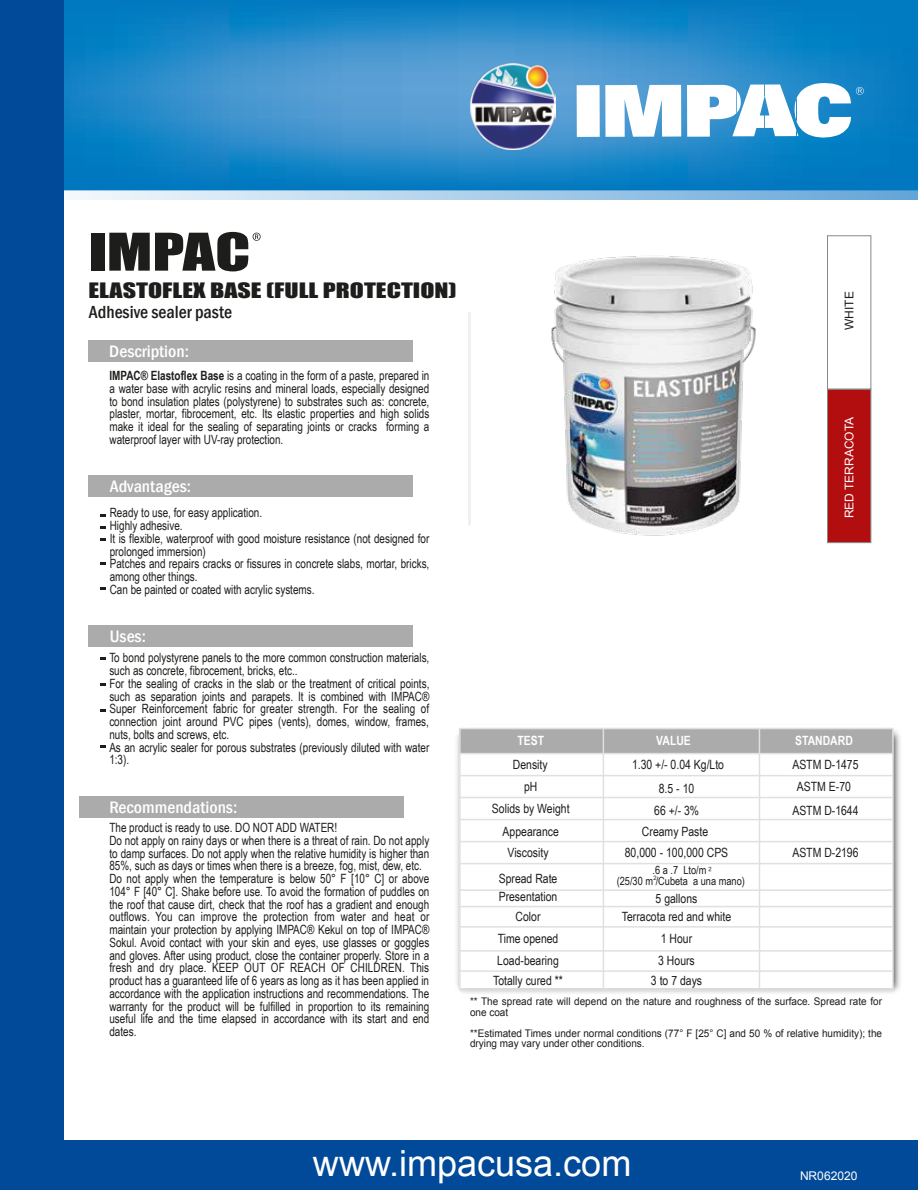
<style>
.page{position:relative;width:918px;height:1190px;background:#fff}
.page>*{position:absolute;margin:0;border:0;box-sizing:border-box;transform-origin:0 0}
.t1{font:48px "Impact";color:#1d1d1b;scale:1.33 1}
.t2{font:36px "Arial";color:#fff}
.t3{font:19.5px "Impact";color:#1d1d1b;scale:1.33 1}
.t4{font:500 condensed 18px "Franklin Gothic";color:#1d1d1b}
.t5{font:500 condensed 17.1px "Franklin Gothic";color:#fff;scale:1.05 1}
.t6{font:12.75px/12.8px "Arial Narrow";color:#1d1d1b;scale:.95 1}
.t7{font:12.75px "Arial Narrow";color:#1d1d1b}
.t8{font:700 12.75px "Arial Narrow";color:#fff}
.t9{font:12px "Arial";color:#fff}
.t10{font:12px "Arial";color:#1d1d1b}
.t11{font:11.25px/10.5px "Arial Narrow";color:#1d1d1b;text-align:center}
.t12{font:10.5px/10.5px "Arial";color:#1d1d1b;scale:.95 1}
.s1{font-weight:700}
</style>
<div class="page">
<svg style="left:64px;top:190px;width:854px;height:10px;background:#a5cbe8"></svg>
<div style="left:0;top:1140px;width:918px;height:50px;background:#004a99"></div>
<div style="left:88px;top:341px;width:325px;height:21px;background:#acabab"></div>
<div style="left:88px;top:475px;width:325px;height:22px;background:#acabab"></div>
<div style="left:88px;top:625px;width:325px;height:21px;background:#acabab"></div>
<hr style="left:468px;top:312px;width:3px;height:213px;background:#dadada">
<svg style="left:64px;top:0;width:854px;height:190px;background:#2088c8"></svg>
<svg style="left:577px;top:83px;width:287px;height:55px"></svg>
<div style="left:79px;top:796px;width:325px;height:21px;background:#acabab"></div>
<div style="left:827px;top:235px;width:44px;height:154px;border:1px solid #878787"></div>
<div style="left:827px;top:389px;width:44px;height:154px;background:#b20e10;border:1px solid #878787"></div>
<svg style="left:253px;top:233px;width:8px;height:8px"></svg>
<div style="left:0;top:0;width:64px;height:1184px;background:#004a99"></div>
<img style="left:457px;top:730px;width:444px;height:263px">
<div style="left:460px;top:731px;width:433px;height:256px;background:#fff"></div>
<div style="left:460px;top:728px;width:433px;height:25px;background:#acabab"></div>
<div style="left:459px;top:728px;width:435px;height:261px;border:2px solid #e0e0e0"></div>
<hr style="left:460px;top:906px;width:433px;height:1px;background:#e0e0e0">
<hr style="left:460px;top:926px;width:433px;height:1px;background:#e0e0e0">
<hr style="left:460px;top:950px;width:433px;height:1px;background:#e0e0e0">
<hr style="left:460px;top:970px;width:433px;height:2px;background:#e0e0e0">
<hr style="left:460px;top:989px;width:433px;height:2px;background:#e0e0e0">
<hr style="left:460px;top:889px;width:433px;height:2px;background:#e0e0e0">
<hr style="left:460px;top:863px;width:433px;height:1px;background:#e0e0e0">
<hr style="left:460px;top:841px;width:433px;height:1px;background:#e0e0e0">
<hr style="left:460px;top:819px;width:433px;height:1px;background:#e0e0e0">
<hr style="left:460px;top:797px;width:433px;height:1px;background:#e0e0e0">
<hr style="left:460px;top:775px;width:433px;height:1px;background:#e0e0e0">
<hr style="left:460px;top:753px;width:433px;height:1px;background:#e0e0e0">
<hr style="left:759px;top:728px;width:1px;height:260px;background:#e0e0e0">
<hr style="left:603px;top:728px;width:1px;height:261px;background:#e0e0e0">
<svg style="left:100px;top:538px;width:5px;height:3px"></svg>
<svg style="left:100px;top:587px;width:5px;height:3px"></svg>
<svg style="left:100px;top:657px;width:5px;height:3px"></svg>
<svg style="left:100px;top:683px;width:5px;height:3px"></svg>
<img style="left:470px;top:64px;width:86px;height:85px">
<img style="left:551px;top:256px;width:205px;height:280px">
<h1 class="t1" style="left:88px;top:215px;width:123px">IMPAC</h1>
<h3 class="t3" style="left:88px;top:275px;width:278px">ELASTOFLEX BASE (FULL PROTECTION)</h3>
<h3 class="t4" style="left:89px;top:300px;width:145px">Adhesive sealer paste</h3>
<h3 class="t5" style="left:109px;top:340px;width:77px">Description:</h3>
<p class="t6" style="left:110px;top:369px;width:338px;text-align:justify"><span class="s1">IMPAC® Elastoflex Base</span> is a coating in the form of a paste, prepared in a water base with acrylic resins and mineral loads, especially designed to bond insulation plates (polystyrene) to substrates such as: concrete, plaster, mortar, fibrocement, etc. Its elastic properties and high solids make it ideal for the sealing of separating joints or cracks forming a waterproof layer with UV-ray protection.</p>
<h3 class="t5" style="left:110px;top:475px;width:79px">Advantages:</h3>
<p class="t6" style="left:110px;top:506px;width:338px">Ready to use, for easy application.<br>Highly adhesive.<br>It is flexible, waterproof with good moisture resistance (not designed for prolonged immersion)<br>Patches and repairs cracks or fissures in concrete slabs, mortar, bricks, among other things.<br>Can be painted or coated with acrylic systems.</p>
<h3 class="t5" style="left:110px;top:625px;width:36px">Uses:</h3>
<p class="t6" style="left:109px;top:651px;width:338px">To bond polystyrene panels to the more common construction materials, such as concrete, fibrocement, bricks, etc..<br>For the sealing of cracks in the slab or the treatment of critical points, such as separation joints and parapets. It is combined with IMPAC® Super Reinforcement fabric for greater strength. For the sealing of connection joint around PVC pipes (vents), domes, window, frames, nuts, bolts and screws, etc.<br>As an acrylic sealer for porous substrates (previously diluted with water 1:3).</p>
<h3 class="t5" style="left:109px;top:796px;width:123px">Recommendations:</h3>
<p class="t6" style="left:109px;top:821px;width:338px">The product is ready to use. DO NOT ADD WATER!<br>Do not apply on rainy days or when there is a threat of rain. Do not apply to damp surfaces. Do not apply when the relative humidity is higher than 85%, such as days or times when there is a breeze, fog, mist, dew, etc.<br>Do not apply when the temperature is below 50° F [10° C] or above 104° F [40° C]. Shake before use. To avoid the formation of puddles on the roof that cause dirt, check that the roof has a gradient and enough outflows. You can improve the protection from water and heat or maintain your protection by applying IMPAC® Kekul on top of IMPAC® Sokul. Avoid contact with your skin and eyes, use glasses or goggles and gloves. After using product, close the container properly. Store in a fresh and dry place. KEEP OUT OF REACH OF CHILDREN. This product has a guaranteed life of 6 years as long as it has been applied in accordance with the application instructions and recommendations. The warranty for the product will be fulfilled in proportion to its remaining useful life and the time elapsed in accordance with its start and end dates.</p>
<p class="t10" style="left:841px;top:330px;width:40px;rotate:-90deg">WHITE</p>
<p class="t9" style="left:841px;top:518px;width:103px;rotate:-90deg">RED TERRACOTA</p>
<p class="t8" style="left:517px;top:731px;width:28px">TEST</p>
<p class="t8" style="left:656px;top:731px;width:36px">VALUE</p>
<p class="t8" style="left:795px;top:731px;width:59px">STANDARD</p>
<p class="t7" style="left:513px;top:755px;width:36px">Density</p>
<p class="t7" style="left:792px;top:755px;width:68px">ASTM D-1475</p>
<p class="t7" style="left:524px;top:777px;width:15px">pH</p>
<p class="t7" style="left:659px;top:779px;width:37px">8.5 - 10</p>
<p class="t7" style="left:797px;top:777px;width:56px">ASTM E-70</p>
<p class="t7" style="left:492px;top:799px;width:79px">Solids by Weight</p>
<p class="t7" style="left:654px;top:801px;width:47px">66 +/- 3%</p>
<p class="t7" style="left:792px;top:801px;width:68px">ASTM D-1644</p>
<p class="t7" style="left:632px;top:755px;width:94px">1.30 +/- 0.04 Kg/Lto</p>
<p class="t7" style="left:503px;top:822px;width:58px">Appearance</p>
<p class="t7" style="left:642px;top:822px;width:68px">Creamy Paste</p>
<p class="t7" style="left:508px;top:843px;width:43px">Viscosity</p>
<p class="t7" style="left:625px;top:843px;width:105px">80,000 - 100,000 CPS</p>
<p class="t7" style="left:499px;top:869px;width:60px">Spread Rate</p>
<p class="t11" style="left:617px;top:864px;width:130px">.6 a .7 Lto/m<br>(25/30 m /Cubeta a una mano)</p>
<p class="t7" style="left:499px;top:887px;width:60px">Presentation</p>
<p class="t7" style="left:656px;top:889px;width:43px">5 gallons</p>
<p class="t7" style="left:516px;top:907px;width:26px">Color</p>
<p class="t7" style="left:622px;top:907px;width:111px">Terracota red and white</p>
<p class="t7" style="left:498px;top:929px;width:62px">Time opened</p>
<p class="t7" style="left:661px;top:929px;width:33px">1 Hour</p>
<p class="t7" style="left:497px;top:951px;width:63px">Load-bearing</p>
<p class="t7" style="left:658px;top:951px;width:38px">3 Hours</p>
<p class="t7" style="left:493px;top:971px;width:71px">Totally cured **</p>
<p class="t7" style="left:651px;top:971px;width:53px">3 to 7 days</p>
<p class="t7" style="left:792px;top:843px;width:68px">ASTM D-2196</p>
<p class="t12" style="left:470px;top:996px;width:435px">** The spread rate will depend on the nature and roughness of the surface. Spread rate for one coat</p>
<p class="t12" style="left:470px;top:1028px;width:435px">**Estimated Times under normal conditions (77° F [25° C] and 50 % of relative humidity); the drying may vary under other conditions.</p>
<h2 class="t2" style="left:313px;top:1140px;width:320px">www.impacusa.com</h2>
<p class="t9" style="left:800px;top:1167px;width:59px">NR062020</p>
</div>
